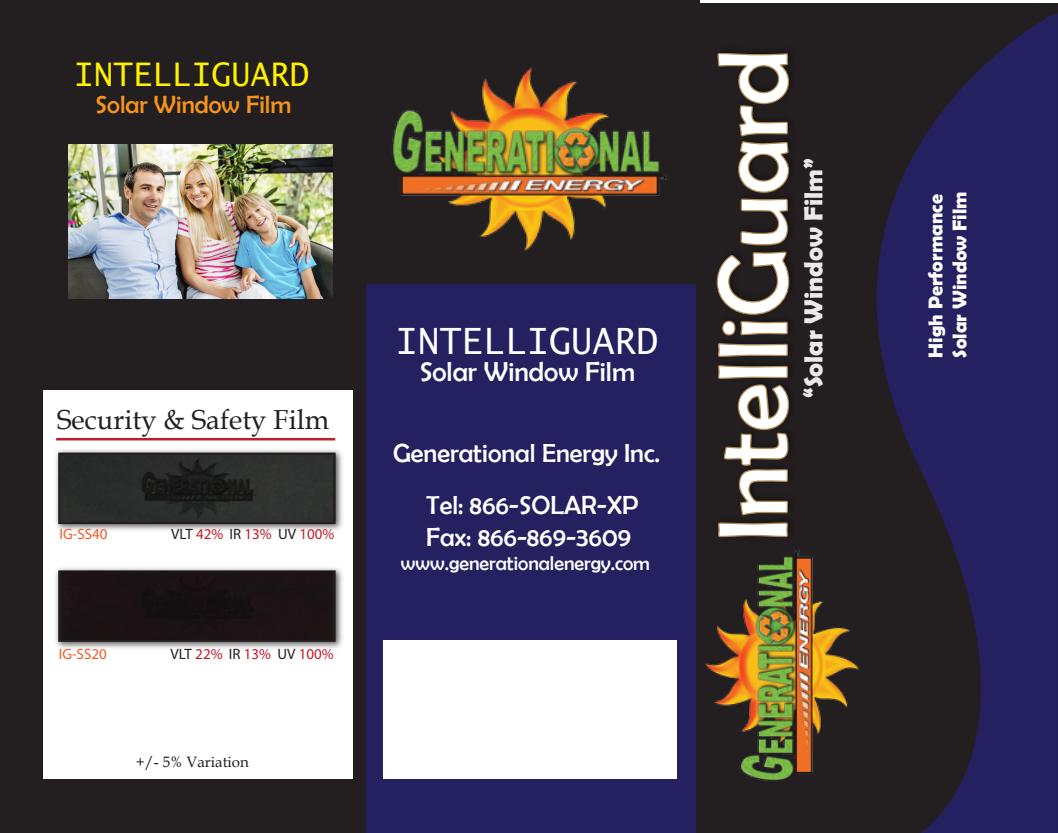
<style>
.page{position:relative;width:1058px;height:833px;background:#fff}
.page>*{position:absolute;margin:0;border:0;box-sizing:border-box;transform-origin:0 0}
.t1{font:100px "Berlin Sans FB";color:#fff}
.t2{font:36.25px "Lucida Sans Typewriter";color:#fff}
.t3{font:32.5px "Lucida Sans Typewriter";color:#fff101}
.t4{font:27.5px "Book Antiqua";color:#231f20}
.t5{font:27.5px "Berlin Sans FB";color:#fff}
.t6{font:26.25px/52.8px "Berlin Sans FB";color:#fff;text-align:center}
.t7{font:700 26.25px "Berlin Sans FB Demi";color:#e9eaeb}
.t8{font:25px "Berlin Sans FB";color:#f7931d}
.t9{font:700 20px/24px "Berlin Sans FB Demi";color:#fff}
.t10{font:20px "Berlin Sans FB";color:#fff}
.t11{font:15px "Myriad Pro";color:#be1d2c}
.t12{font:15px "Myriad Pro";color:#f15929}
.t13{font:15px "Book Antiqua";color:#231f20}
.s1{color:#231f20}
</style>
<div class="page">
<div style="left:694px;top:3px;width:363px;height:829px;background:#231f20"></div>
<img style="left:695px;top:535px;width:77px;height:261px">
<img style="left:697px;top:535px;width:75px;height:12px">
<svg style="left:717px;top:365px;width:55px;height:172px"></svg>
<svg style="left:718px;top:343px;width:54px;height:14px"></svg>
<svg style="left:716px;top:53px;width:56px;height:283px"></svg>
<svg style="left:772px;top:14px;width:285px;height:818px"></svg>
<div style="left:359px;top:34px;width:336px;height:798px;background:#252161"></div>
<div style="left:359px;top:0;width:340px;height:284px;background:#231f20"></div>
<img style="left:392px;top:67px;width:276px;height:184px">
<div style="left:0;top:0;width:365px;height:832px;background:#231f20"></div>
<div style="left:383px;top:640px;width:294px;height:139px;background:#fff"></div>
<img style="left:69px;top:144px;width:263px;height:155px">
<div style="left:43px;top:391px;width:310px;height:388px;background:#fff"></div>
<img style="left:55px;top:449px;width:288px;height:82px">
<svg style="left:58px;top:452px;width:277px;height:72px;background:#333031"></svg>
<img style="left:55px;top:567px;width:288px;height:82px">
<svg style="left:58px;top:570px;width:277px;height:71px"></svg>
<hr style="left:56px;top:438px;width:279px;height:2px;background:#be1d2c">
<img style="left:61px;top:455px;width:271px;height:66px">
<div style="left:61px;top:571px;width:271px;height:68px;background:#1c1315"></div>
<p class="t3" style="left:74px;top:56px;width:237px">INTELLIGUARD</p>
<p class="t8" style="left:96px;top:90px;width:197px">Solar Window Film</p>
<p class="t4" style="left:57px;top:400px;width:273px">Security &amp; Safety Film</p>
<p class="t12" style="left:59px;top:525px;width:50px">IG-SS40</p>
<p class="t11" style="left:171px;top:525px;width:165px"><span class="s1">VLT</span> 42% <span class="s1">IR</span> 13% <span class="s1">UV</span> 100%</p>
<p class="t12" style="left:59px;top:644px;width:50px">IG-SS20</p>
<p class="t11" style="left:170px;top:644px;width:165px"><span class="s1">VLT</span> 22% <span class="s1">IR</span> 13% <span class="s1">UV</span> 100%</p>
<p class="t13" style="left:136px;top:751px;width:115px">+/- 5% Variation</p>
<h2 class="t2" style="left:396px;top:320px;width:264px">INTELLIGUARD</h2>
<p class="t5" style="left:420px;top:357px;width:217px">Solar Window Film</p>
<p class="t6" style="left:393px;top:426px;width:268px">Generational Energy Inc.<br>Tel: 866-SOLAR-XP</p>
<p class="t6" style="left:426px;top:510px;width:206px">Fax: 866-869-3609</p>
<p class="t10" style="left:401px;top:552px;width:250px">www.generationalenergy.com</p>
<h1 class="t1" style="left:697px;top:541px;width:493px;rotate:-90deg">IntelliGuard</h1>
<p class="t7" style="left:798px;top:398px;width:241px;rotate:-90deg">“Solar Window Film”</p>
<p class="t9" style="left:923px;top:357px;width:168px;rotate:-90deg">High Performance<br>Solar Window Film</p>
</div>
